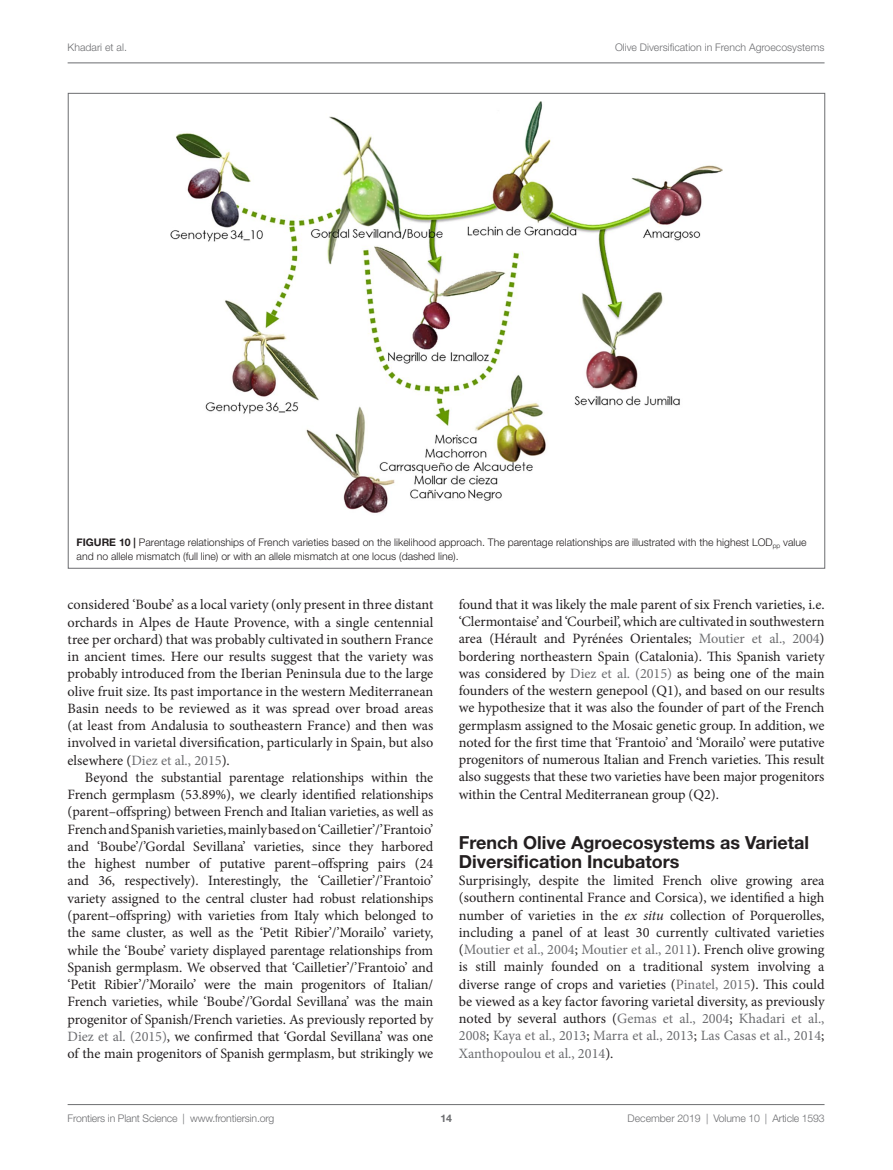
<style>
.page{position:relative;width:893px;height:1170px;background:#fff}
.page>*{position:absolute;margin:0;border:0;box-sizing:border-box;transform-origin:0 0}
._2{font:700 18px/18.8px "Helvetica Neue LT Std";color:#231f20}
.T{font:14.25px/17.2px "Minion Pro MTC";letter-spacing:-.005em;color:#231f20;text-align:justify}
.T1{font:14.25px/17.2px "Minion Pro MTC";color:#231f20;text-align:justify}
.FC{font:300 10.5px/14.2px "Helvetica Neue LT Std";color:#231f20}
.t1{font:300 10.5px "Helvetica Neue LT Std";color:#6c6d70}
.t2{font:700 10.5px "Helvetica Neue LT Std";color:#6c6d70}
.s1{font-weight:700}
.s2{color:#6c6d70}
.s3{font-style:italic}
</style>
<div class="page">
<hr style="left:68px;top:63px;width:756px;height:1px;background:#6c6d70">
<hr style="left:68px;top:1104px;width:756px;height:1px;background:#6c6d70">
<img style="left:170px;top:102px;width:553px;height:411px">
<p class="t1" style="left:68px;top:41px;width:61px">Khadari et al.</p>
<p class="t1" style="left:615px;top:41px;width:211px">Olive Diversification in French Agroecosystems</p>
<p class="FC" style="left:77px;top:535px;width:731px"><span class="s1">FIGURE 10 |</span> Parentage relationships of French varieties based on the likelihood approach. The parentage relationships are illustrated with the highest LOD<sub>pp</sub> value and no allele mismatch (full line) or with an allele mismatch at one locus (dashed line).</p>
<p class="T1" style="left:68px;top:596px;width:367px">considered ‘Boube’ as a local variety (only present in three distant orchards in Alpes de Haute Provence, with a single centennial tree per orchard) that was probably cultivated in southern France in ancient times. Here our results suggest that the variety was probably introduced from the Iberian Peninsula due to the large olive fruit size. Its past importance in the western Mediterranean Basin needs to be reviewed as it was spread over broad areas (at least from Andalusia to southeastern France) and then was involved in varietal diversification, particularly in Spain, but also elsewhere (<span class="s2">Diez et al., 2015</span>).</p>
<p class="T" style="left:68px;top:768px;width:367px;text-indent:17px">Beyond the substantial parentage relationships within the French germplasm (53.89%), we clearly identified relationships (parent–offspring) between French and Italian varieties, as well as French and Spanish varieties, mainly based on ‘Cailletier’/’Frantoio’ and ‘Boube’/’Gordal Sevillana’ varieties, since they harbored the highest number of putative parent–offspring pairs (24 and 36, respectively). Interestingly, the ‘Cailletier’/’Frantoio’ variety assigned to the central cluster had robust relationships (parent–offspring) with varieties from Italy which belonged to the same cluster, as well as the ‘Petit Ribier’/’Morailo’ variety, while the ‘Boube’ variety displayed parentage relationships from Spanish germplasm. We observed that ‘Cailletier’/’Frantoio’ and ‘Petit Ribier’/’Morailo’ were the main progenitors of Italian/ French varieties, while ‘Boube’/’Gordal Sevillana’ was the main progenitor of Spanish/French varieties. As previously reported by <span class="s2">Diez et al. (2015)</span>, we confirmed that ‘Gordal Sevillana’ was one of the main progenitors of Spanish germplasm, but strikingly we</p>
<p class="T" style="left:459px;top:595px;width:367px">found that it was likely the male parent of six French varieties, i.e. ‘Clermontaise’ and ‘Courbeil’, which are cultivated in southwestern area (Hérault and Pyrénées Orientales; <span class="s2">Moutier et al., 2004</span>) bordering northeastern Spain (Catalonia). This Spanish variety was considered by <span class="s2">Diez et al. (2015)</span> as being one of the main founders of the western genepool (Q1), and based on our results we hypothesize that it was also the founder of part of the French germplasm assigned to the Mosaic genetic group. In addition, we noted for the first time that ‘Frantoio’ and ‘Morailo’ were putative progenitors of numerous Italian and French varieties. This result also suggests that these two varieties have been major progenitors within the Central Mediterranean group (Q2).</p>
<p class="_2" style="left:459px;top:834px;width:352px">French Olive Agroecosystems as Varietal<br>Diversification Incubators</p>
<p class="T1" style="left:459px;top:871px;width:367px">Surprisingly, despite the limited French olive growing area (southern continental France and Corsica), we identified a high number of varieties in the <span class="s3">ex situ</span> collection of Porquerolles, including a panel of at least 30 currently cultivated varieties (<span class="s2">Moutier et al., 2004</span>; <span class="s2">Moutier et al., 2011</span>). French olive growing is still mainly founded on a traditional system involving a diverse range of crops and varieties (<span class="s2">Pinatel, 2015</span>). This could be viewed as a key factor favoring varietal diversity, as previously noted by several authors (<span class="s2">Gemas et al., 2004</span>; <span class="s2">Khadari et al., 2008</span>; <span class="s2">Kaya et al., 2013</span>; <span class="s2">Marra et al., 2013</span>; <span class="s2">Las Casas et al., 2014</span>; <span class="s2">Xanthopoulou et al., 2014</span>).</p>
<p class="t1" style="left:68px;top:1111px;width:208px">Frontiers in Plant Science | www.frontiersin.org</p>
<p class="t1" style="left:628px;top:1111px;width:198px">December 2019 | Volume 10 | Article 1593</p>
<p class="t2" style="left:440px;top:1111px;width:13px">14</p>
</div>
